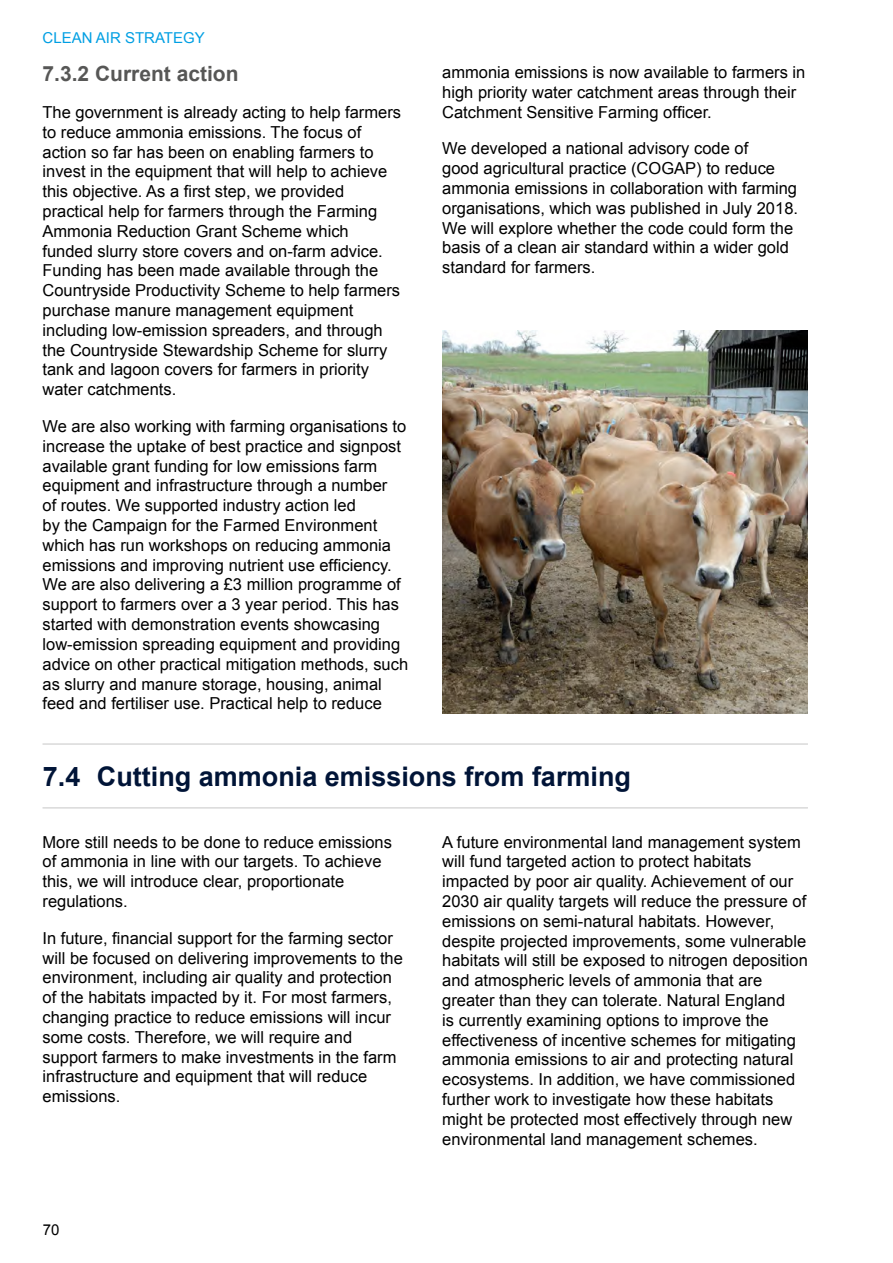
<style>
.page{position:relative;width:893px;height:1263px;background:#fff}
.page>*{position:absolute;margin:0;border:0;box-sizing:border-box;transform-origin:0 0}
.t1{font:700 27px "Arial";color:#001437}
.t2{font:700 21px "Arial";color:#575756}
.Body_text{font:16.5px/19.8px "Arial";color:#000}
.t3{font:15px "Arial";color:#009fe3}
.t4{font:15px "Arial";color:#000}
</style>
<div class="page">
<hr style="left:43px;top:744px;width:765px;height:1px;background:#c6c6c6">
<hr style="left:43px;top:807px;width:765px;height:1px;background:#c6c6c6">
<img style="left:442px;top:331px;width:366px;height:382px">
<p class="t3" style="left:43px;top:28px;width:164px">CLEAN AIR STRATEGY</p>
<h3 class="t2" style="left:43px;top:60px;width:198px">7.3.2 Current action</h3>
<p class="Body_text" style="left:43px;top:102px;width:360px">The government is already acting to help farmers to reduce ammonia emissions. The focus of action so far has been on enabling farmers to invest in the equipment that will help to achieve this objective. As a first step, we provided practical help for farmers through the Farming Ammonia Reduction Grant Scheme which</p>
<p class="Body_text" style="left:43px;top:241px;width:359px">funded slurry store covers and on-farm advice.<br>Funding has been made available through the Countryside Productivity Scheme to help farmers purchase manure management equipment including low-emission spreaders, and through the Countryside Stewardship Scheme for slurry tank and lagoon covers for farmers in priority water catchments.</p>
<p class="Body_text" style="left:43px;top:416px;width:365px">We are also working with farming organisations to increase the uptake of best practice and signpost available grant funding for low emissions farm equipment and infrastructure through a number</p>
<p class="Body_text" style="left:43px;top:496px;width:367px">of routes. We supported industry action led<br>by the Campaign for the Farmed Environment which has run workshops on reducing ammonia emissions and improving nutrient use efficiency.<br>We are also delivering a £3 million programme of support to farmers over a 3 year period. This has started with demonstration events showcasing low-emission spreading equipment and providing advice on other practical mitigation methods, such as slurry and manure storage, housing, animal feed and fertiliser use. Practical help to reduce</p>
<p class="Body_text" style="left:442px;top:62px;width:365px">ammonia emissions is now available to farmers in high priority water catchment areas through their<br>Catchment Sensitive Farming officer.</p>
<p class="Body_text" style="left:442px;top:139px;width:357px">We developed a national advisory code of<br>good agricultural practice (COGAP) to reduce ammonia emissions in collaboration with farming organisations, which was published in July 2018.<br>We will explore whether the code could form the basis of a clean air standard within a wider gold standard for farmers.</p>
<h2 class="t1" style="left:43px;top:758px;width:590px">7.4 Cutting ammonia emissions from farming</h2>
<p class="Body_text" style="left:43px;top:832px;width:351px">More still needs to be done to reduce emissions of ammonia in line with our targets. To achieve this, we will introduce clear, proportionate regulations.</p>
<p class="Body_text" style="left:43px;top:928px;width:362px">In future, financial support for the farming sector will be focused on delivering improvements to the environment, including air quality and protection of the habitats impacted by it. For most farmers, changing practice to reduce emissions will incur some costs. Therefore, we will require and support farmers to make investments in the farm infrastructure and equipment that will reduce emissions.</p>
<p class="t4" style="left:43px;top:1220px;width:18px">70</p>
<p class="Body_text" style="left:442px;top:832px;width:366px">A future environmental land management system will fund targeted action to protect habitats impacted by poor air quality. Achievement of our 2030 air quality targets will reduce the pressure of emissions on semi-natural habitats. However,</p>
<p class="Body_text" style="left:442px;top:931px;width:367px">despite projected improvements, some vulnerable habitats will still be exposed to nitrogen deposition and atmospheric levels of ammonia that are greater than they can tolerate. Natural England</p>
<p class="Body_text" style="left:442px;top:1010px;width:355px">is currently examining options to improve the effectiveness of incentive schemes for mitigating ammonia emissions to air and protecting natural ecosystems. In addition, we have commissioned further work to investigate how these habitats might be protected most effectively through new environmental land management schemes.</p>
</div>
